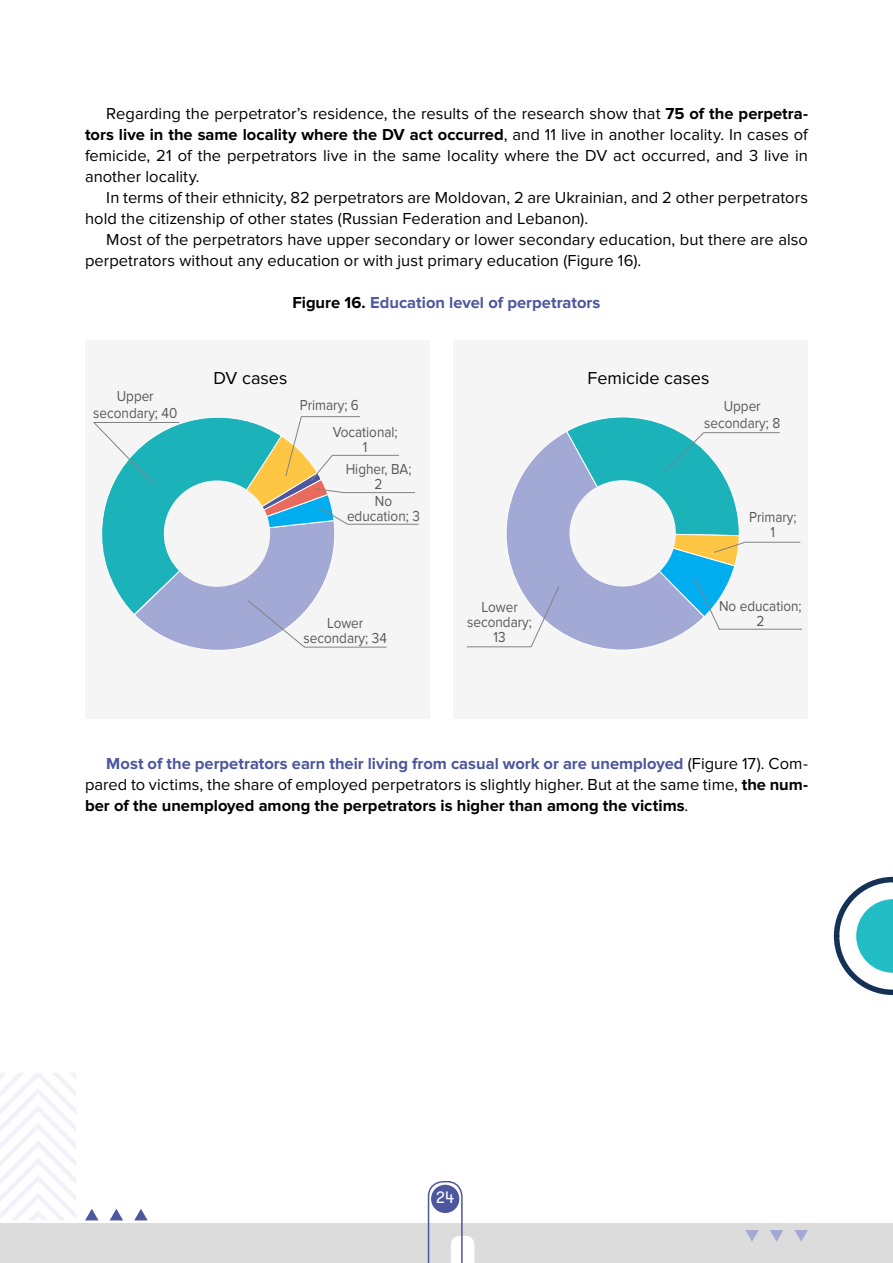
<style>
.page{position:relative;width:893px;height:1263px;background:#fff}
.page>*{position:absolute;margin:0;border:0;box-sizing:border-box;transform-origin:0 0}
.t1{font:18px "Proxima Nova";color:#000}
.t2{font:16.5px/21px "Proxima Nova";color:#000;text-align:justify}
.t3{font:700 16.5px "Proxima Nova";color:#4c579d}
.t4{font:16.5px "GT Walsheim Pro";color:#fff}
.t5{font:15px/15px "Proxima Nova";color:#58595b;text-align:center;scale:.9 1}
.s1{font-weight:700}
.s2{color:#000}
.s3{font-weight:700;color:#4c579d}
</style>
<div class="page">
<div style="left:0;top:1224px;width:893px;height:39px;background:#dddcdc"></div>
<svg style="left:428px;top:1181px;width:46px;height:82px"></svg>
<svg style="left:85px;top:1209px;width:14px;height:11px"></svg>
<svg style="left:110px;top:1209px;width:13px;height:11px"></svg>
<svg style="left:134px;top:1209px;width:14px;height:11px"></svg>
<svg style="left:745px;top:1230px;width:14px;height:12px"></svg>
<svg style="left:770px;top:1230px;width:13px;height:12px"></svg>
<svg style="left:794px;top:1230px;width:14px;height:12px"></svg>
<div style="left:453px;top:340px;width:355px;height:378px;background:#f6f5f5"></div>
<div style="left:85px;top:340px;width:344px;height:378px;background:#f6f5f5"></div>
<hr style="left:301px;top:416px;width:59px;height:1px;background:#808285">
<hr style="left:332px;top:455px;width:67px;height:1px;background:#808285">
<hr style="left:343px;top:492px;width:72px;height:1px;background:#808285">
<hr style="left:347px;top:524px;width:71px;height:1px;background:#808285">
<svg style="left:93px;top:416px;width:256px;height:234px"></svg>
<hr style="left:304px;top:647px;width:83px;height:1px;background:#808285">
<div style="left:164px;top:480px;width:106px;height:107px;background:#f6f5f5;border-radius:50%"></div>
<hr style="left:467px;top:646px;width:64px;height:1px;background:#808285">
<hr style="left:704px;top:432px;width:76px;height:1px;background:#808285">
<hr style="left:719px;top:629px;width:83px;height:1px;background:#808285">
<svg style="left:505px;top:417px;width:241px;height:233px"></svg>
<hr style="left:745px;top:542px;width:55px;height:1px;background:#808285">
<svg style="left:0;top:1073px;width:76px;height:147px"></svg>
<svg style="left:833px;top:876px;width:60px;height:120px"></svg>
<p class="t2" style="left:85px;top:104px;width:724px;text-indent:21px">Regarding the perpetrator’s residence, the results of the research show that <span class="s1">75 of the perpetra&shy;tors live in the same locality where the DV act occurred</span>, and 11 live in another locality. In cases of femicide, 21 of the perpetrators live in the same locality where the DV act occurred, and 3 live in another locality.</p>
<p class="t2" style="left:85px;top:188px;width:724px;text-indent:21px">In terms of their ethnicity, 82 perpetrators are Moldovan, 2 are Ukrainian, and 2 other perpetrators hold the citizenship of other states (Russian Federation and Lebanon).</p>
<p class="t2" style="left:85px;top:230px;width:724px;text-indent:21px">Most of the perpetrators have upper secondary or lower secondary education, but there are also perpetrators without any education or with just primary education (Figure 16).</p>
<p class="t3" style="left:292px;top:293px;width:309px"><span class="s2">Figure 16.</span> Education level of perpetrators</p>
<p class="t1" style="left:213px;top:368px;width:75px">DV cases</p>
<p class="t1" style="left:587px;top:367px;width:123px">Femicide cases</p>
<p class="t5" style="left:93px;top:388px;width:95px;line-height:16.5px">Upper secondary; 40</p>
<p class="t5" style="left:333px;top:391px;width:74px;line-height:27.2px;text-align:left;text-indent:-33px">Primary; 6<br>Vocational;</p>
<p class="t5" style="left:346px;top:436px;width:75px;line-height:22.2px;text-align:left;text-indent:17px">1<br>Higher, BA;</p>
<p class="t5" style="left:375px;top:476px;width:21px;line-height:17px;text-align:left">2<br>No</p>
<p class="t5" style="left:347px;top:509px;width:82px">education; 3</p>
<p class="t5" style="left:304px;top:615px;width:94px">Lower secondary; 34</p>
<p class="t5" style="left:467px;top:600px;width:73px">Lower secondary;<br>13</p>
<p class="t5" style="left:704px;top:398px;width:86px;line-height:16.5px">Upper secondary; 8</p>
<p class="t5" style="left:749px;top:510px;width:54px">Primary;<br>1</p>
<p class="t5" style="left:719px;top:599px;width:93px">No education;<br>2</p>
<p class="t2" style="left:85px;top:753px;width:724px;text-indent:21px"><span class="s3">Most of the perpetrators earn their living from casual work or are unemployed</span> (Figure 17). Com&shy;pared to victims, the share of employed perpetrators is slightly higher. But at the same time, <span class="s1">the num&shy;ber of the unemployed among the perpetrators is higher than among the victims</span>.</p>
<p class="t4" style="left:436px;top:1187px;width:19px">24</p>
</div>
